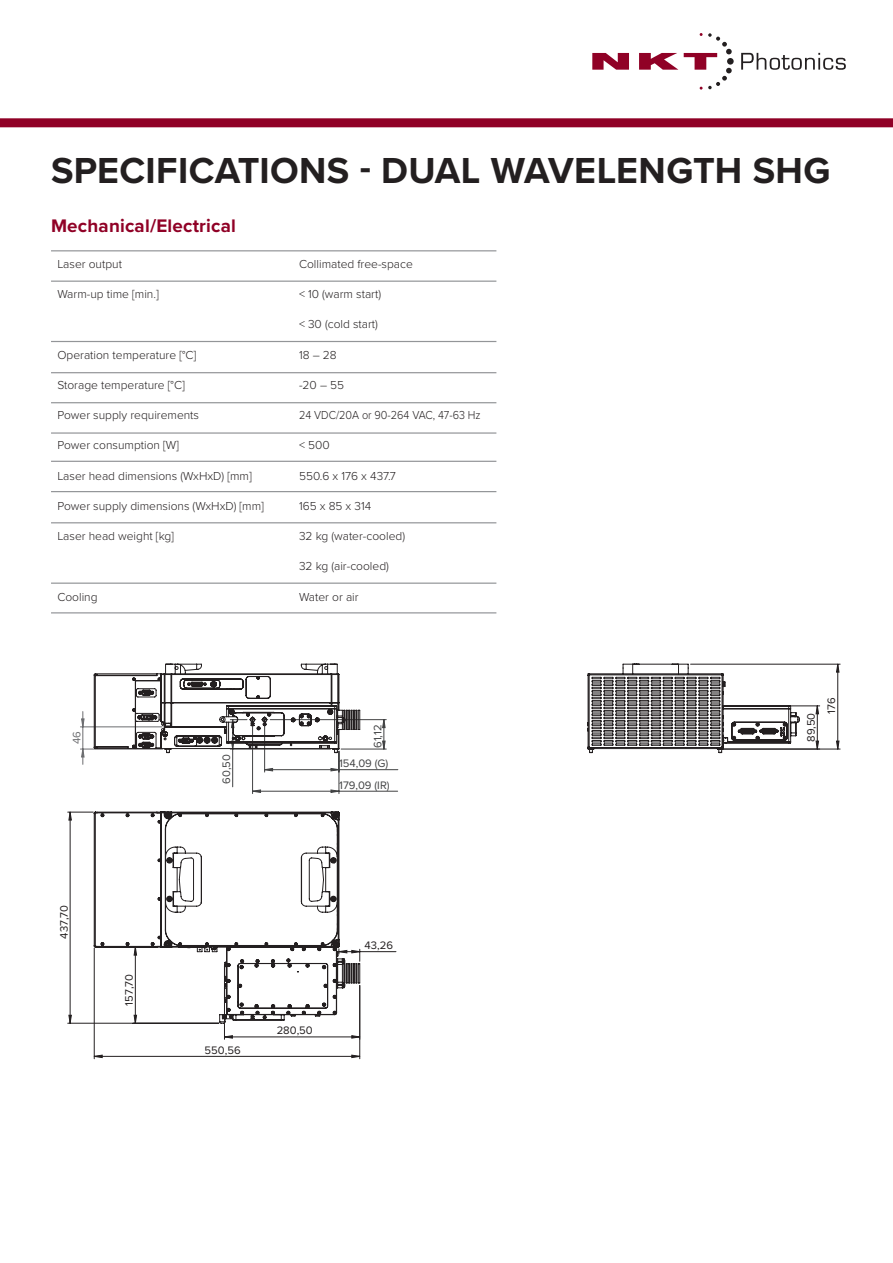
<style>
.page{position:relative;width:893px;height:1263px;background:#fff}
.page>*{position:absolute;margin:0;border:0;box-sizing:border-box;transform-origin:0 0}
.t1{font:700 37.5px "Proxima Nova";letter-spacing:.01em;color:#231f20}
.t2{font:700 18.9px "Proxima Nova";letter-spacing:.01em;color:#900126}
.t3{font:300 12px "Proxima Nova";color:#231f20}
.t4{font:300 12px "Proxima Nova";color:#231f20;scale:.91 1}
.t5{font:11.25px/20.4px "Proxima Nova";color:#231f20}
.t6{font:11.25px "Proxima Nova";color:#414243}
.t7{font:11.25px "Proxima Nova";color:#6c6d70}
</style>
<div class="page">
<svg style="left:741px;top:53px;width:105px;height:17px"></svg>
<svg style="left:592px;top:33px;width:142px;height:57px"></svg>
<div style="left:0;top:118px;width:893px;height:9px;background:#900126"></div>
<hr style="left:51px;top:250px;width:445px;height:1px;background:#939598">
<hr style="left:51px;top:341px;width:445px;height:1px;background:#939598">
<hr style="left:51px;top:402px;width:445px;height:1px;background:#939598">
<hr style="left:51px;top:432px;width:445px;height:2px;background:#939598">
<hr style="left:51px;top:281px;width:445px;height:1px;background:#939598">
<hr style="left:51px;top:372px;width:445px;height:1px;background:#939598">
<hr style="left:51px;top:461px;width:445px;height:1px;background:#939598">
<hr style="left:51px;top:491px;width:445px;height:1px;background:#939598">
<hr style="left:51px;top:612px;width:445px;height:1px;background:#939598">
<hr style="left:51px;top:582px;width:445px;height:2px;background:#939598">
<hr style="left:51px;top:522px;width:445px;height:1px;background:#939598">
<hr style="left:360px;top:951px;width:36px;height:1px;background:#231f20">
<hr style="left:722px;top:749px;width:118px;height:1px;background:#231f20">
<hr style="left:691px;top:664px;width:149px;height:1px;background:#231f20">
<hr style="left:224px;top:979px;width:1px;height:60px;background:#231f20">
<hr style="left:94px;top:948px;width:1px;height:111px;background:#231f20">
<hr style="left:359px;top:985px;width:1px;height:74px;background:#231f20">
<hr style="left:80px;top:749px;width:83px;height:1px;background:#6c6d70">
<hr style="left:80px;top:727px;width:82px;height:1px;background:#6c6d70">
<hr style="left:341px;top:749px;width:45px;height:1px;background:#414243">
<hr style="left:270px;top:719px;width:116px;height:1px;background:#414243">
<hr style="left:252px;top:725px;width:1px;height:69px;background:#414243">
<hr style="left:339px;top:751px;width:1px;height:43px;background:#414243">
<hr style="left:339px;top:791px;width:59px;height:1px;background:#414243">
<hr style="left:339px;top:769px;width:59px;height:1px;background:#414243">
<svg style="left:68px;top:812px;width:26px;height:212px"></svg>
<svg style="left:836px;top:664px;width:3px;height:85px"></svg>
<svg style="left:225px;top:1035px;width:135px;height:4px"></svg>
<svg style="left:94px;top:1055px;width:266px;height:3px"></svg>
<svg style="left:81px;top:711px;width:4px;height:53px"></svg>
<svg style="left:382px;top:719px;width:4px;height:30px"></svg>
<svg style="left:94px;top:811px;width:266px;height:213px"></svg>
<svg style="left:95px;top:812px;width:241px;height:205px"></svg>
<svg style="left:94px;top:664px;width:266px;height:129px"></svg>
<svg style="left:587px;top:663px;width:233px;height:90px"></svg>
<p class="t1" style="left:51px;top:143px;width:781px">SPECIFICATIONS - DUAL WAVELENGTH SHG</p>
<p class="t2" style="left:51px;top:211px;width:186px">Mechanical/Electrical</p>
<p class="t3" style="left:57px;top:255px;width:66px">Laser output</p>
<p class="t3" style="left:57px;top:285px;width:103px">Warm-up time [min.]</p>
<p class="t3" style="left:299px;top:255px;width:115px">Collimated free-space</p>
<p class="t3" style="left:299px;top:285px;width:84px">&lt; 10 (warm start)</p>
<p class="t3" style="left:299px;top:315px;width:80px">&lt; 30 (cold start)</p>
<p class="t3" style="left:299px;top:346px;width:39px">18 – 28</p>
<p class="t3" style="left:299px;top:376px;width:47px">-20 – 55</p>
<p class="t4" style="left:299px;top:406px;width:201px">24 VDC/20A or 90-264 VAC, 47-63 Hz</p>
<p class="t3" style="left:299px;top:436px;width:32px">&lt; 500</p>
<p class="t3" style="left:299px;top:467px;width:98px">550.6 x 176 x 437.7</p>
<p class="t3" style="left:299px;top:497px;width:74px">165 x 85 x 314</p>
<p class="t3" style="left:299px;top:527px;width:108px">32 kg (water-cooled)</p>
<p class="t3" style="left:299px;top:557px;width:91px">32 kg (air-cooled)</p>
<p class="t3" style="left:299px;top:588px;width:61px">Water or air</p>
<p class="t3" style="left:57px;top:346px;width:140px">Operation temperature [°C]</p>
<p class="t3" style="left:57px;top:376px;width:129px">Storage temperature [°C]</p>
<p class="t3" style="left:57px;top:406px;width:143px">Power supply requirements</p>
<p class="t3" style="left:57px;top:436px;width:123px">Power consumption [W]</p>
<p class="t3" style="left:57px;top:467px;width:196px">Laser head dimensions (WxHxD) [mm]</p>
<p class="t3" style="left:57px;top:497px;width:208px">Power supply dimensions (WxHxD) [mm]</p>
<p class="t3" style="left:57px;top:527px;width:118px">Laser head weight [kg]</p>
<p class="t3" style="left:57px;top:588px;width:42px">Cooling</p>
<p class="t7" style="left:68px;top:744px;width:14px;rotate:-90deg">46</p>
<p class="t5" style="left:53px;top:938px;width:35px;rotate:-90deg">437,70</p>
<p class="t5" style="left:118px;top:1005px;width:33px;rotate:-90deg">157,70</p>
<p class="t6" style="left:218px;top:784px;width:31px;rotate:-90deg">60,50</p>
<p class="t6" style="left:369px;top:748px;width:25px;rotate:-90deg">61,12</p>
<p class="t6" style="left:339px;top:755px;width:51px">154,09 (G)</p>
<p class="t6" style="left:339px;top:777px;width:52px">179,09 (IR)</p>
<p class="t5" style="left:205px;top:1039px;width:38px">550,56</p>
<p class="t5" style="left:277px;top:1020px;width:38px">280,50</p>
<p class="t5" style="left:365px;top:935px;width:30px">43,26</p>
<p class="t5" style="left:800px;top:714px;width:18px;text-indent:-28px;rotate:-90deg">89,50<br>176</p>
</div>
